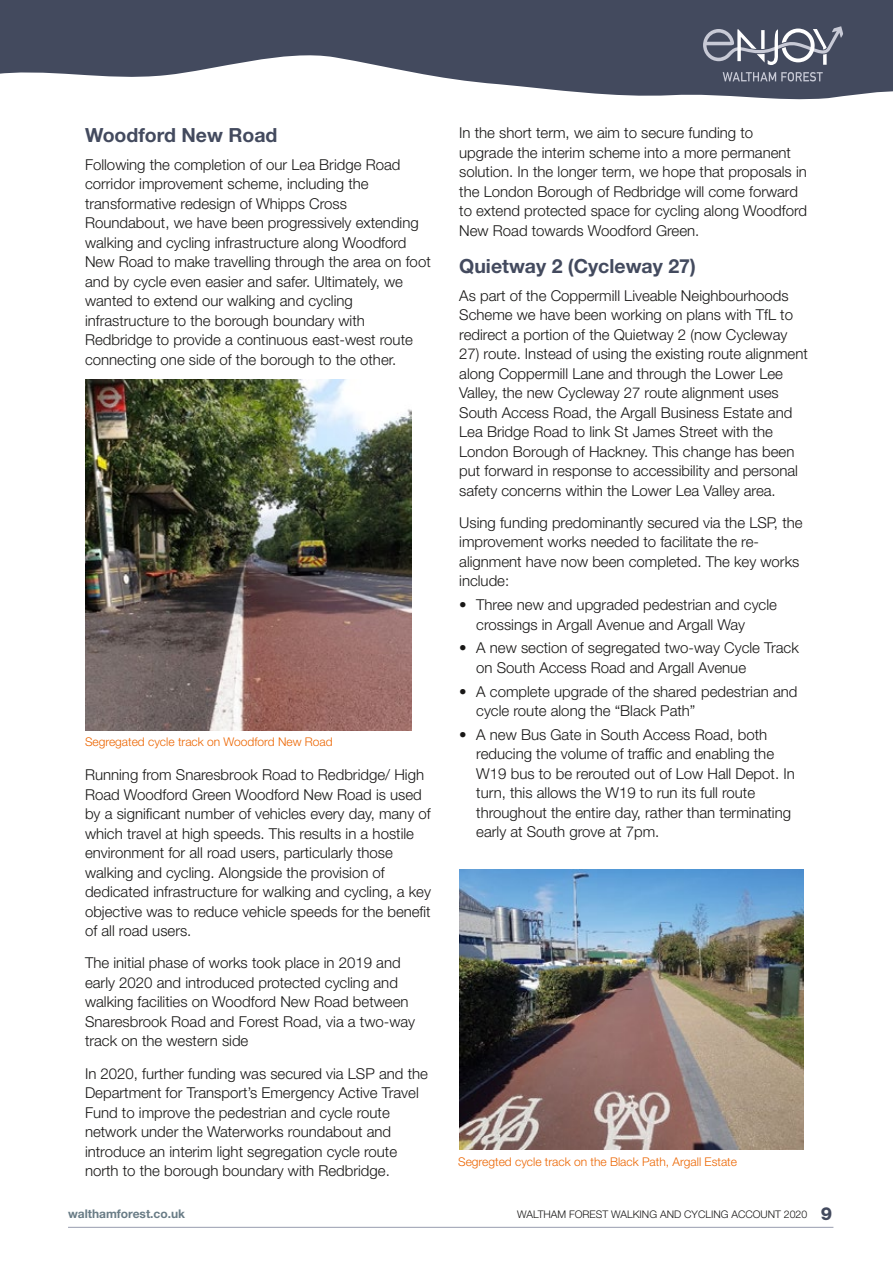
<style>
.page{position:relative;width:893px;height:1263px;background:#fff}
.page>*{position:absolute;margin:0;border:0;box-sizing:border-box;transform-origin:0 0}
.t1{font:700 19.5px "Helvetica Neue LT Std";color:#434a5e}
.t2{font:300 15px/19.5px "Helvetica Neue LT Std";color:#181716}
.t3{font:300 12px "Helvetica Neue LT Std";color:#ec6500}
.t4{font:700 12px "Helvetica Neue LT Std";color:#697c86}
.t5{font:300 10.5px "Helvetica Neue LT Std";color:#181716}
.s1{font-weight:800;font-size:18px;color:#434a5e}
</style>
<div class="page">
<svg style="left:0;top:0;width:893px;height:100px;fill:#434a5e"></svg>
<svg style="left:723px;top:72px;width:100px;height:9px"></svg>
<svg style="left:703px;top:26px;width:140px;height:39px;background:#737888"></svg>
<img style="left:459px;top:869px;width:344px;height:280px">
<img style="left:85px;top:379px;width:326px;height:351px">
<hr style="left:68px;top:1227px;width:765px;height:1px;background:#989daf">
<h1 class="t1" style="left:85px;top:122px;width:194px">Woodford New Road</h1>
<p class="t2" style="left:85px;top:154px;width:347px">Following the completion of our Lea Bridge Road corridor improvement scheme, including the transformative redesign of Whipps Cross Roundabout, we have been progressively extending walking and cycling infrastructure along Woodford New Road to make travelling through the area on foot and by cycle even easier and safer. Ultimately, we wanted to extend our walking and cycling infrastructure to the borough boundary with Redbridge to provide a continuous east-west route connecting one side of the borough to the other.</p>
<p class="t3" style="left:85px;top:734px;width:249px">Segregated cycle track on Woodford New Road</p>
<p class="t2" style="left:85px;top:765px;width:347px">Running from Snaresbrook Road to Redbridge/ High Road Woodford Green Woodford New Road is used by a significant number of vehicles every day, many of which travel at high speeds. This results in a hostile environment for all road users, particularly those walking and cycling. Alongside the provision of dedicated infrastructure for walking and cycling, a key objective was to reduce vehicle speeds for the benefit of all road users.</p>
<p class="t2" style="left:85px;top:953px;width:332px">The initial phase of works took place in 2019 and early 2020 and introduced protected cycling and walking facilities on Woodford New Road between Snaresbrook Road and Forest Road, via a two-way track on the western side</p>
<p class="t2" style="left:85px;top:1063px;width:344px">In 2020, further funding was secured via LSP and the Department for Transport’s Emergency Active Travel Fund to improve the pedestrian and cycle route network under the Waterworks roundabout and introduce an interim light segregation cycle route north to the borough boundary with Redbridge.</p>
<p class="t2" style="left:459px;top:123px;width:349px">In the short term, we aim to secure funding to upgrade the interim scheme into a more permanent solution. In the longer term, we hope that proposals in the London Borough of Redbridge will come forward to extend protected space for cycling along Woodford New Road towards Woodford Green.</p>
<h1 class="t1" style="left:459px;top:254px;width:238px">Quietway 2 (Cycleway 27)</h1>
<p class="t2" style="left:459px;top:285px;width:335px">As part of the Coppermill Liveable Neighbourhoods<br>Scheme we have been working on plans with TfL to redirect a portion of the Quietway 2 (now Cycleway</p>
<p class="t2" style="left:459px;top:344px;width:350px">27) route. Instead of using the existing route alignment along Coppermill Lane and through the Lower Lee Valley, the new Cycleway 27 route alignment uses South Access Road, the Argall Business Estate and Lea Bridge Road to link St James Street with the London Borough of Hackney. This change has been put forward in response to accessibility and personal safety concerns within the Lower Lea Valley area.</p>
<p class="t2" style="left:459px;top:512px;width:345px">Using funding predominantly secured via the LSP, the improvement works needed to facilitate the re&shy;alignment have now been completed. The key works include:</p>
<p class="t2" style="left:476px;top:595px;width:302px;text-indent:-17px">• Three new and upgraded pedestrian and cycle crossings in Argall Avenue and Argall Way</p>
<p class="t2" style="left:476px;top:638px;width:324px;text-indent:-17px">• A new section of segregated two-way Cycle Track on South Access Road and Argall Avenue</p>
<p class="t2" style="left:476px;top:681px;width:323px;text-indent:-17px">• A complete upgrade of the shared pedestrian and cycle route along the “Black Path”</p>
<p class="t2" style="left:476px;top:724px;width:320px;text-indent:-17px">• A new Bus Gate in South Access Road, both reducing the volume of traffic and enabling the W19 bus to be rerouted out of Low Hall Depot. In turn, this allows the W19 to run its full route throughout the entire day, rather than terminating early at South grove at 7pm.</p>
<p class="t3" style="left:458px;top:1154px;width:280px">Segregted cycle track on the Black Path, Argall Estate</p>
<p class="t4" style="left:68px;top:1207px;width:119px">walthamforest.co.uk</p>
<p class="t5" style="left:517px;top:1208px;width:316px">WALTHAM FOREST WALKING AND CYCLING ACCOUNT 2020 <span class="s1">9</span></p>
</div>
